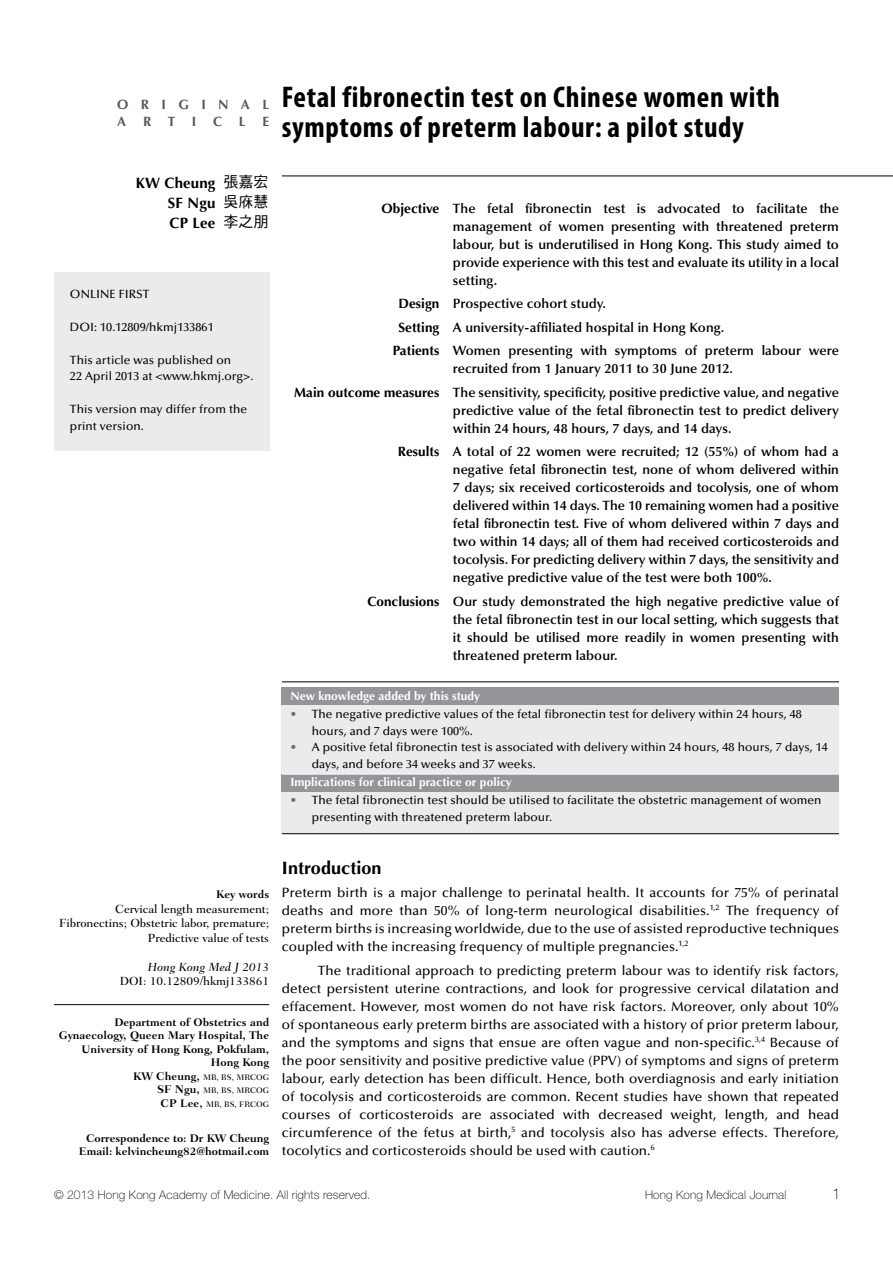
<style>
.page{position:relative;width:893px;height:1263px;background:#fff}
.page>*{position:absolute;margin:0;border:0;box-sizing:border-box;transform-origin:0 0}
.t1{font:700 condensed 30px/30px "Myriad Pro";letter-spacing:.02em;color:#000}
.t2{font:700 18px "Optima";letter-spacing:.005em;color:#000}
.t3{font:700 15px/20.1px "Optima";letter-spacing:.01em;color:#000;text-align:justify}
.t4{font:15px/20.1px "DF Hei HK W5";color:#000;text-align:justify}
.t5{font:100 15px "Helvetica Neue";color:#000}
.t6{font:600 13.5px/18px "Optima";letter-spacing:.005em;color:#000;text-align:justify}
.t7{font:500 13.5px/18px "Optima";letter-spacing:.005em;color:#000;text-align:justify}
.t8{font:700 13.5px/16.2px "Optima";letter-spacing:.92em;color:#58595b}
.t9{font:500 12px/16.5px "Optima";letter-spacing:.005em;color:#000}
.t10{font:500 12px/14.4px "Fairfield LH";letter-spacing:-.005em;color:#000;text-align:right}
.t11{font:100 12px "Helvetica Neue";letter-spacing:.01em;color:#000}
.t12{font:700 12px "Optima";letter-spacing:.005em;color:#fff}
.t13{font:italic 500 12px "Fairfield LH";color:#000}
.t14{font:700 11.25px/13.5px "Fairfield LH";letter-spacing:.005em;color:#000;text-align:right}
.t15{font:500 8.25px/13.5px "Fairfield LH";letter-spacing:.005em;color:#000;text-align:right}
.s1{font-weight:700}
.s2{color:#6d6e71}
.s3{font-weight:700;font-size:11.25px}
</style>
<div class="page">
<hr style="left:282px;top:176px;width:611px;height:1px;background:#000">
<hr style="left:54px;top:1004px;width:215px;height:1px;background:#000">
<hr style="left:282px;top:682px;width:557px;height:1px;background:#000">
<div style="left:282px;top:687px;width:557px;height:147px;background:#ebebec"></div>
<div style="left:282px;top:687px;width:557px;height:17px;background:#939598"></div>
<div style="left:282px;top:774px;width:557px;height:17px;background:#939598"></div>
<hr style="left:282px;top:774px;width:557px;height:1px;background:#fff">
<hr style="left:282px;top:833px;width:557px;height:1px;background:#000">
<div style="left:54px;top:272px;width:215px;height:178px;background:#ebebec"></div>
<p class="t8" style="left:117px;top:97px;width:153px">ORIGINAL<br>ARTICLE</p>
<p class="t3" style="left:168px;top:173px;width:49px;text-indent:-32px">KW Cheung SF Ngu CP Lee</p>
<p class="t4" style="left:223px;top:171px;width:46px">張嘉宏吳庥慧李之朋</p>
<p class="t9" style="left:70px;top:285px;width:81px">ONLINE FIRST</p>
<p class="t9" style="left:70px;top:318px;width:145px">DOI: 10.12809/hkmj133861</p>
<p class="t9" style="left:70px;top:351px;width:185px">This article was published on<br>22 April 2013 at &lt;www.hkmj.org&gt;.</p>
<p class="t9" style="left:70px;top:401px;width:179px">This version may differ from the print version.</p>
<h1 class="t1" style="left:282px;top:81px;width:499px">Fetal fibronectin test on Chinese women with symptoms of preterm labour: a pilot study</h1>
<p class="t6" style="left:453px;top:199px;width:388px;text-indent:-71px"><span class="s1">Objective</span> The fetal fibronectin test is advocated to facilitate the management of women presenting with threatened preterm labour, but is underutilised in Hong Kong. This study aimed to provide experience with this test and evaluate its utility in a local setting.</p>
<p class="t6" style="left:398px;top:295px;width:209px"><span class="s1">Design</span> Prospective cohort study.</p>
<p class="t6" style="left:398px;top:318px;width:327px"><span class="s1">Setting</span> A university-affiliated hospital in Hong Kong.</p>
<p class="t6" style="left:393px;top:342px;width:447px"><span class="s1">Patients</span> Women presenting with symptoms of preterm labour were</p>
<p class="t6" style="left:294px;top:357px;width:546px;line-height:23.5px;text-indent:159px">recruited from 1 January 2011 to 30 June 2012.<br><span class="s1">Main outcome measures</span> The sensitivity, specificity, positive predictive value, and negative</p>
<p class="t6" style="left:453px;top:401px;width:388px">predictive value of the fetal fibronectin test to predict delivery within 24 hours, 48 hours, 7 days, and 14 days.</p>
<p class="t6" style="left:453px;top:443px;width:388px;text-indent:-55px"><span class="s1">Results</span> A total of 22 women were recruited; 12 (55%) of whom had a negative fetal fibronectin test, none of whom delivered within 7 days; six received corticosteroids and tocolysis, one of whom delivered within 14 days. The 10 remaining women had a positive fetal fibronectin test. Five of whom delivered within 7 days and two within 14 days; all of them had received corticosteroids and tocolysis. For predicting delivery within 7 days, the sensitivity and negative predictive value of the test were both 100%.</p>
<p class="t6" style="left:453px;top:592px;width:388px;text-indent:-86px"><span class="s1">Conclusions</span> Our study demonstrated the high negative predictive value of the fetal fibronectin test in our local setting, which suggests that it should be utilised more readily in women presenting with threatened preterm labour.</p>
<p class="t12" style="left:290px;top:689px;width:191px">New knowledge added by this study</p>
<p class="t9" style="left:312px;top:706px;width:492px;text-indent:-21px"><span class="s2">•</span> The negative predictive values of the fetal fibronectin test for delivery within 24 hours, 48 hours, and 7 days were 100%.</p>
<p class="t9" style="left:312px;top:739px;width:518px;text-indent:-21px"><span class="s2">•</span> A positive fetal fibronectin test is associated with delivery within 24 hours, 48 hours, 7 days, 14 days, and before 34 weeks and 37 weeks.</p>
<p class="t12" style="left:290px;top:775px;width:223px">Implications for clinical practice or policy</p>
<p class="t9" style="left:312px;top:792px;width:511px;text-indent:-21px"><span class="s2">•</span> The fetal fibronectin test should be utilised to facilitate the obstetric management of women presenting with threatened preterm labour.</p>
<p class="t14" style="left:216px;top:888px;width:54px">Key words</p>
<p class="t10" style="left:59px;top:902px;width:211px">Cervical length measurement;<br>Fibronectins; Obstetric labor, premature;<br>Predictive value of tests</p>
<p class="t13" style="left:148px;top:960px;width:123px">Hong Kong Med J 2013</p>
<p class="t10" style="left:120px;top:974px;width:151px">DOI: 10.12809/hkmj133861</p>
<p class="t14" style="left:59px;top:1015px;width:212px">Department of Obstetrics and<br>Gynaecology, Queen Mary Hospital, The<br>University of Hong Kong, Pokfulam,<br>Hong Kong</p>
<p class="t15" style="left:133px;top:1070px;width:137px"><span class="s3">KW Cheung,</span> MB, BS, MRCOG<br><span class="s3">SF Ngu,</span> MB, BS, MRCOG<br><span class="s3">CP Lee,</span> MB, BS, FRCOG</p>
<p class="t14" style="left:79px;top:1131px;width:192px">Correspondence to: Dr KW Cheung<br>Email: kelvincheung82@hotmail.com</p>
<h2 class="t2" style="left:282px;top:858px;width:101px">Introduction</h2>
<p class="t7" style="left:282px;top:883px;width:559px">Preterm birth is a major challenge to perinatal health. It accounts for 75% of perinatal deaths and more than 50% of long-term neurological disabilities.<sup>1,2</sup> The frequency of preterm births is increasing worldwide, due to the use of assisted reproductive techniques coupled with the increasing frequency of multiple pregnancies.<sup>1,2</sup></p>
<p class="t7" style="left:282px;top:962px;width:559px;text-indent:36px">The traditional approach to predicting preterm labour was to identify risk factors, detect persistent uterine contractions, and look for progressive cervical dilatation and effacement. However, most women do not have risk factors. Moreover, only about 10% of spontaneous early preterm births are associated with a history of prior preterm labour, and the symptoms and signs that ensue are often vague and non-specific.<sup>3,4</sup> Because of the poor sensitivity and positive predictive value (PPV) of symptoms and signs of preterm labour, early detection has been difficult. Hence, both overdiagnosis and early initiation of tocolysis and corticosteroids are common. Recent studies have shown that repeated courses of corticosteroids are associated with decreased weight, length, and head circumference of the fetus at birth,<sup>5</sup> and tocolysis also has adverse effects. Therefore, tocolytics and corticosteroids should be used with caution.<sup>6</sup></p>
<p class="t11" style="left:54px;top:1188px;width:318px">© 2013 Hong Kong Academy of Medicine. All rights reserved.</p>
<p class="t11" style="left:645px;top:1188px;width:143px">Hong Kong Medical Journal</p>
<p class="t5" style="left:832px;top:1186px;width:10px">1</p>
</div>
